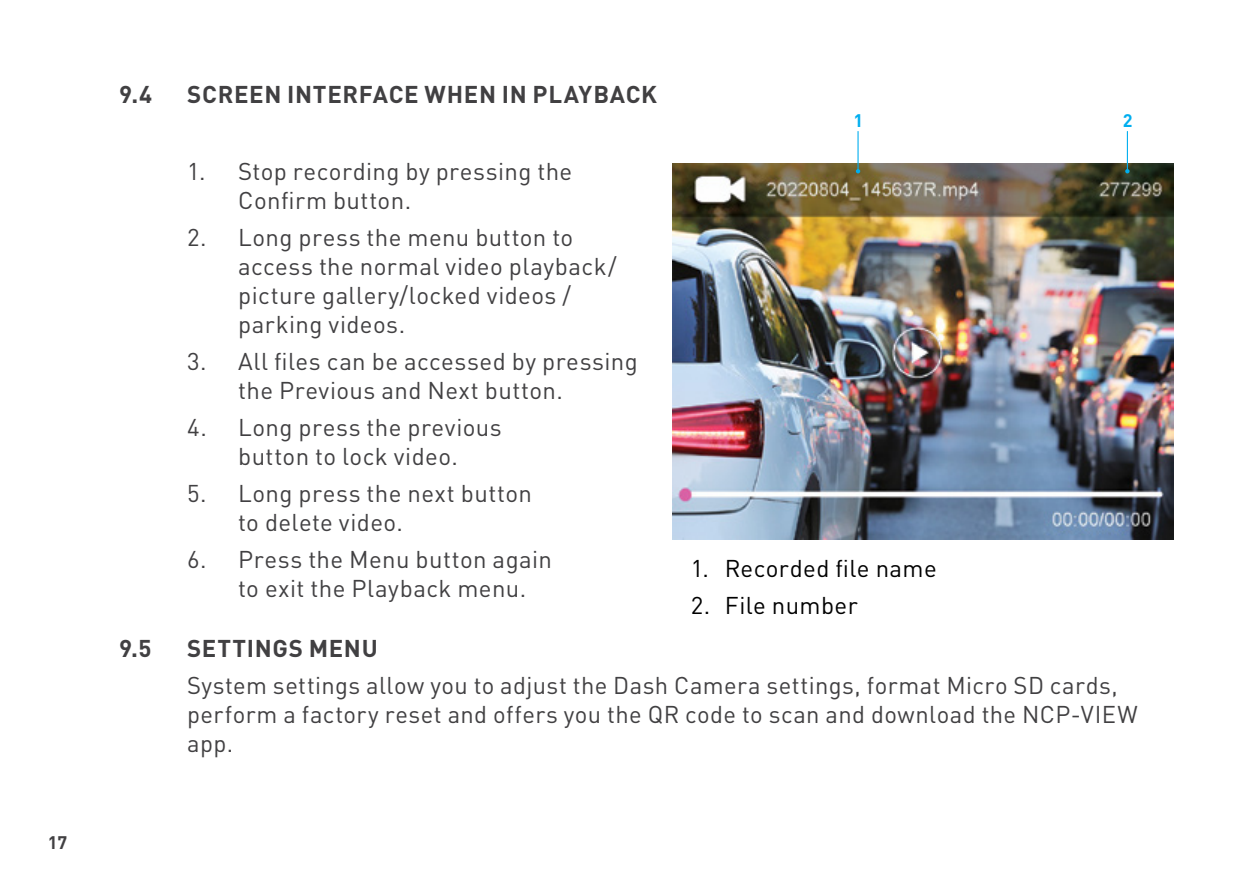
<style>
.page{position:relative;width:1259px;height:893px;background:#fff}
.page>*{position:absolute;margin:0;border:0;box-sizing:border-box;transform-origin:0 0}
.t1{font:24px/28.8px "DIN Pro";letter-spacing:.02em;color:#414042}
.t2{font:700 24px "DIN Pro";letter-spacing:.025em;color:#414042}
.t3{font:24px "DIN Pro";letter-spacing:.015em;color:#000}
.t4{font:700 18px "DIN Pro";color:#414042}
.t5{font:700 18px "DIN Pro";color:#00aeef}
</style>
<div class="page">
<img style="left:672px;top:163px;width:502px;height:377px">
<hr style="left:857px;top:131px;width:1px;height:40px;background:#00aeef">
<svg style="left:856px;top:169px;width:4px;height:4px"></svg>
<hr style="left:1126px;top:131px;width:2px;height:40px;background:#00aeef">
<svg style="left:1125px;top:169px;width:4px;height:4px"></svg>
<p class="t4" style="left:48px;top:830px;width:21px">17</p>
<p class="t2" style="left:119px;top:78px;width:34px">9.4</p>
<p class="t2" style="left:187px;top:78px;width:471px">SCREEN INTERFACE WHEN IN PLAYBACK</p>
<p class="t1" style="left:238px;top:156px;width:336px;text-indent:-51px">1. Stop recording by pressing the<br>Confirm button.</p>
<p class="t1" style="left:238px;top:222px;width:380px;text-indent:-51px">2. Long press the menu button to access the normal video playback/ picture gallery/locked videos / parking videos.</p>
<p class="t1" style="left:238px;top:346px;width:401px;text-indent:-51px">3. All files can be accessed by pressing the Previous and Next button.</p>
<p class="t1" style="left:187px;top:412px;width:316px;text-align:center">4. Long press the previous button to lock video.</p>
<p class="t1" style="left:238px;top:478px;width:295px;text-indent:-51px">5. Long press the next button to delete video.</p>
<p class="t1" style="left:238px;top:544px;width:315px;text-indent:-51px">6. Press the Menu button again to exit the Playback menu.</p>
<p class="t5" style="left:853px;top:108px;width:11px">1</p>
<p class="t5" style="left:1122px;top:108px;width:11px">2</p>
<p class="t3" style="left:691px;top:552px;width:247px">1. Recorded file name</p>
<p class="t3" style="left:691px;top:589px;width:169px">2. File number</p>
<p class="t2" style="left:119px;top:632px;width:34px">9.5</p>
<p class="t2" style="left:187px;top:632px;width:192px">SETTINGS MENU</p>
<p class="t1" style="left:187px;top:670px;width:952px">System settings allow you to adjust the Dash Camera settings, format Micro SD cards, perform a factory reset and offers you the QR code to scan and download the NCP-VIEW app.</p>
</div>
